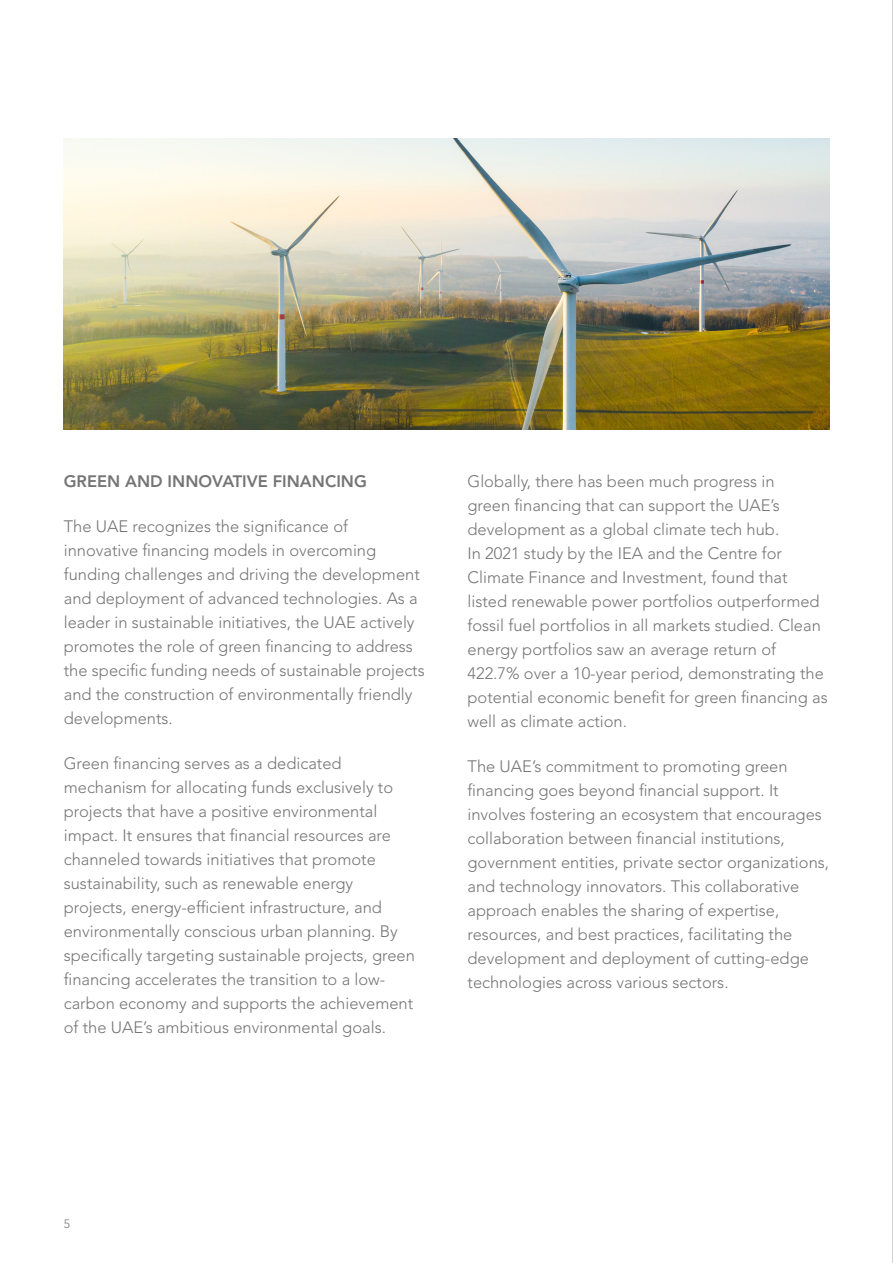
<style>
.page{position:relative;width:893px;height:1263px;background:#fff}
.page>*{position:absolute;margin:0;border:0;box-sizing:border-box;transform-origin:0 0}
.t1{font:300 16.5px/24px "Avenir LT Std";color:#757577}
.t2{font:800 16.5px "Avenir LT Std";color:#757577}
.t3{font:300 12px "Avenir LT Std";color:#757577}
</style>
<div class="page">
<hr style="left:892px;top:0;width:1px;height:1263px;background:#a8a9ad">
<img style="left:64px;top:138px;width:765px;height:291px">
<p class="t2" style="left:64px;top:471px;width:305px">GREEN AND INNOVATIVE FINANCING</p>
<p class="t1" style="left:64px;top:514px;width:362px">The UAE recognizes the significance of innovative financing models in overcoming funding challenges and driving the development and deployment of advanced technologies. As a leader in sustainable initiatives, the UAE actively promotes the role of green financing to address the specific funding needs of sustainable projects and the construction of environmentally friendly developments.</p>
<p class="t1" style="left:64px;top:751px;width:353px">Green financing serves as a dedicated mechanism for allocating funds exclusively to projects that have a positive environmental impact. It ensures that financial resources are channeled towards initiatives that promote sustainability, such as renewable energy projects, energy-efficient infrastructure, and environmentally conscious urban planning. By specifically targeting sustainable projects, green financing accelerates the transition to a low&shy;carbon economy and supports the achievement of the UAE’s ambitious environmental goals.</p>
<p class="t1" style="left:467px;top:469px;width:362px">Globally, there has been much progress in<br>green financing that can support the UAE’s development as a global climate tech hub.<br>In 2021 study by the IEA and the Centre for Climate Finance and Investment, found that listed renewable power portfolios outperformed fossil fuel portfolios in all markets studied. Clean energy portfolios saw an average return of 422.7% over a 10-year period, demonstrating the potential economic benefit for green financing as well as climate action.</p>
<p class="t1" style="left:467px;top:754px;width:363px">The UAE’s commitment to promoting green financing goes beyond financial support. It involves fostering an ecosystem that encourages collaboration between financial institutions, government entities, private sector organizations, and technology innovators. This collaborative approach enables the sharing of expertise, resources, and best practices, facilitating the development and deployment of cutting-edge technologies across various sectors.</p>
<p class="t3" style="left:64px;top:1216px;width:8px">5</p>
</div>
